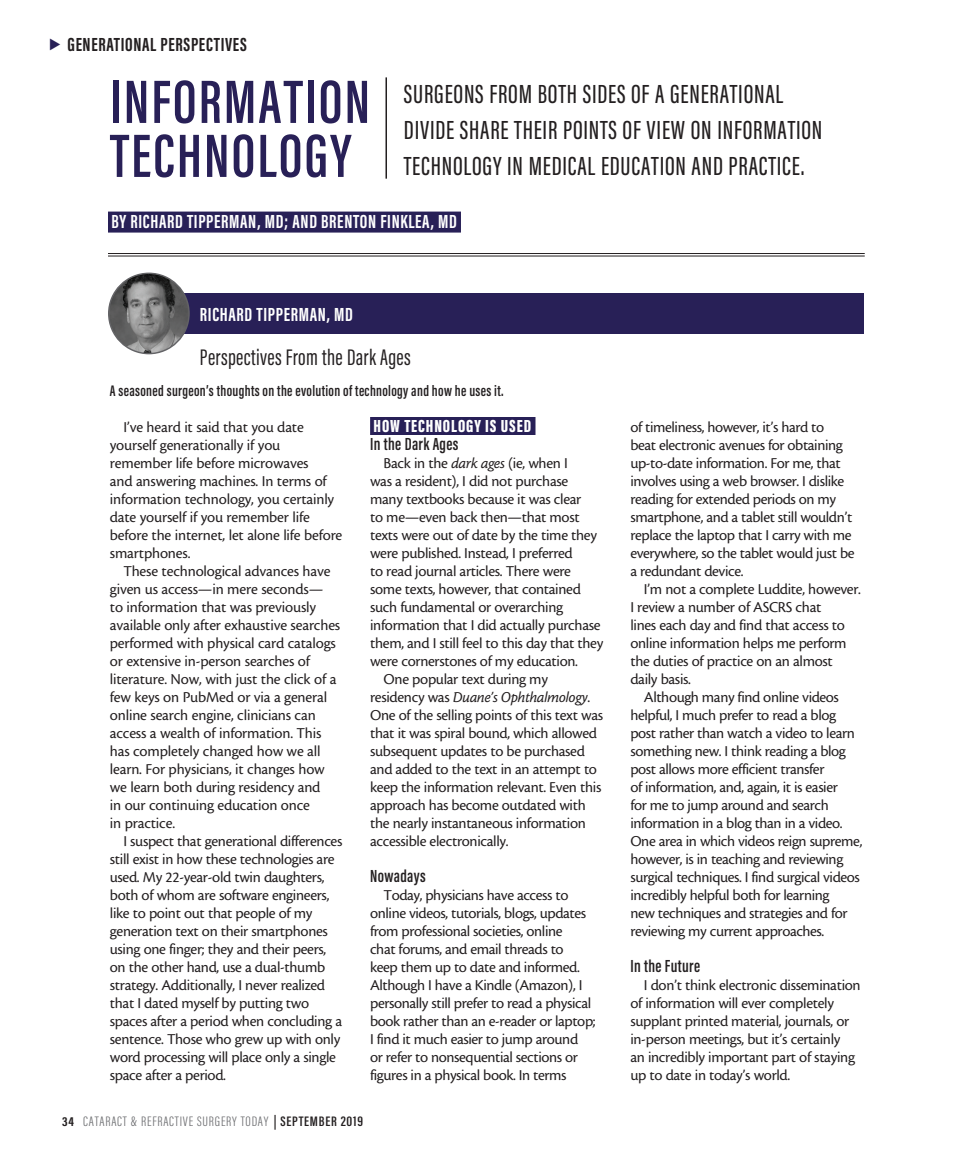
<style>
.page{position:relative;width:972px;height:1161px;background:#fff}
.page>*{position:absolute;margin:0;border:0;box-sizing:border-box;transform-origin:0 0}
.headline{font:600 63px/54px "Acumin Pro Extra Cond";letter-spacing:.035em;color:#282057}
.headline-2{font:500 27px/36px "Acumin Pro Extra Cond";letter-spacing:.03em;color:#231f20}
.deck{font:23.25px "Acumin Pro Extra Cond";letter-spacing:.015em;color:#231f20}
.author{font:700 19.5px "Acumin Pro Extra Cond";letter-spacing:.035em;color:#fff}
.t1{font:700 19.5px "Acumin Pro Extra Cond";letter-spacing:.035em;color:#231f20}
.subhead_2{font:600 18px "Acumin Pro Extra Cond";letter-spacing:.02em;color:#231f20}
.subhead{font:900 18px "Acumin Pro Extra Cond";letter-spacing:.05em;color:#fff}
.body{font:15.75px/18px "Cronos MM 408 10";letter-spacing:-.02em;color:#231f20}
.sidebar_deck{font:600 15.75px "Acumin Pro Extra Cond";letter-spacing:.02em;color:#231f20}
.t2{font:300 14.1px "Acumin Pro Extra Cond";letter-spacing:.05em;color:#6c6d70;scale:1.11 1}
.s1{font-family:"Cronos MM It 408 10"}
.s2{font-weight:700;font-size:13.35px;color:#231f20}
.s3{font-weight:600;color:#231f20}
</style>
<div class="page">
<div style="left:370px;top:417px;width:166px;height:18px;background:#282057"></div>
<div style="left:189px;top:293px;width:675px;height:41px;background:#282057"></div>
<img style="left:109px;top:273px;width:80px;height:81px">
<div style="left:108px;top:273px;width:82px;height:81px;border:1px solid #636366;border-radius:50%"></div>
<hr style="left:386px;top:77px;width:1px;height:102px;background:#231f20">
<div style="left:108px;top:212px;width:353px;height:21px;background:#282057"></div>
<hr style="left:108px;top:253px;width:757px;height:1px;background:#231f20">
<hr style="left:108px;top:256px;width:757px;height:1px;background:#231f20">
<p class="t1" style="left:67px;top:32px;width:181px">GENERATIONAL PERSPECTIVES</p>
<p class="headline" style="left:110px;top:74px;width:262px">INFORMATION<br>TECHNOLOGY</p>
<p class="headline-2" style="left:404px;top:76px;width:420px">SURGEONS FROM BOTH SIDES OF A GENERATIONAL<br>DIVIDE SHARE THEIR POINTS OF VIEW ON INFORMATION<br>TECHNOLOGY IN MEDICAL EDUCATION AND PRACTICE.</p>
<p class="author" style="left:111px;top:210px;width:347px">BY RICHARD TIPPERMAN, MD; AND BRENTON FINKLEA, MD</p>
<p class="author" style="left:200px;top:303px;width:154px">RICHARD TIPPERMAN, MD</p>
<p class="deck" style="left:200px;top:343px;width:212px">Perspectives From the Dark Ages</p>
<p class="sidebar_deck" style="left:110px;top:381px;width:395px">A seasoned surgeon’s thoughts on the evolution of technology and how he uses it.</p>
<p class="body" style="left:110px;top:418px;width:234px;text-indent:14px">I’ve heard it said that you date yourself generationally if you remember life before microwaves<br>and answering machines. In terms of information technology, you certainly date yourself if you remember life before the internet, let alone life before smartphones.</p>
<p class="body" style="left:110px;top:562px;width:232px;text-indent:14px">These technological advances have given us access—in mere seconds— to information that was previously available only after exhaustive searches performed with physical card catalogs or extensive in-person searches of literature. Now, with just the click of a few keys on PubMed or via a general online search engine, clinicians can access a wealth of information. This has completely changed how we all learn. For physicians, it changes how we learn both during residency and<br>in our continuing education once<br>in practice.</p>
<p class="body" style="left:110px;top:832px;width:234px;text-indent:14px">I suspect that generational differences still exist in how these technologies are used. My 22-year-old twin daughters, both of whom are software engineers, like to point out that people of my generation text on their smartphones using one finger; they and their peers, on the other hand, use a dual-thumb strategy. Additionally, I never realized that I dated myself by putting two spaces after a period when concluding a sentence. Those who grew up with only word processing will place only a single space after a period.</p>
<p class="subhead" style="left:374px;top:415px;width:159px">HOW TECHNOLOGY IS USED</p>
<p class="subhead_2" style="left:370px;top:433px;width:90px">In the Dark Ages</p>
<p class="body" style="left:370px;top:454px;width:235px;text-indent:14px">Back in the <span class="s1">dark ages</span> (ie, when I<br>was a resident), I did not purchase many textbooks because it was clear<br>to me—even back then—that most texts were out of date by the time they were published. Instead, I preferred<br>to read journal articles. There were some texts, however, that contained such fundamental or overarching information that I did actually purchase them, and I still feel to this day that they were cornerstones of my education.</p>
<p class="body" style="left:370px;top:670px;width:234px;text-indent:14px">One popular text during my residency was <span class="s1">Duane’s Ophthalmology</span>.<br>One of the selling points of this text was that it was spiral bound, which allowed subsequent updates to be purchased and added to the text in an attempt to keep the information relevant. Even this approach has become outdated with the nearly instantaneous information accessible electronically.</p>
<p class="subhead_2" style="left:370px;top:865px;width:57px">Nowadays</p>
<p class="body" style="left:370px;top:886px;width:227px;text-indent:14px">Today, physicians have access to online videos, tutorials, blogs, updates from professional societies, online<br>chat forums, and email threads to<br>keep them up to date and informed.<br>Although I have a Kindle (Amazon), I personally still prefer to read a physical book rather than an e-reader or laptop; I find it much easier to jump around<br>or refer to nonsequential sections or figures in a physical book. In terms</p>
<p class="t2" style="left:62px;top:1113px;width:273px"><span class="s2">34</span> CATARACT &amp; REFRACTIVE SURGERY TODAY <span class="s3">| SEPTEMBER 2019</span></p>
<p class="body" style="left:630px;top:418px;width:226px">of timeliness, however, it’s hard to<br>beat electronic avenues for obtaining up-to-date information. For me, that involves using a web browser. I dislike reading for extended periods on my smartphone, and a tablet still wouldn’t replace the laptop that I carry with me everywhere, so the tablet would just be a redundant device.</p>
<p class="body" style="left:630px;top:580px;width:232px;text-indent:14px">I’m not a complete Luddite, however.<br>I review a number of ASCRS chat<br>lines each day and find that access to online information helps me perform the duties of practice on an almost daily basis.</p>
<p class="body" style="left:630px;top:688px;width:234px;text-indent:14px">Although many find online videos helpful, I much prefer to read a blog post rather than watch a video to learn something new. I think reading a blog post allows more efficient transfer<br>of information, and, again, it is easier<br>for me to jump around and search information in a blog than in a video.<br>One area in which videos reign supreme, however, is in teaching and reviewing surgical techniques. I find surgical videos incredibly helpful both for learning<br>new techniques and strategies and for reviewing my current approaches.</p>
<p class="subhead_2" style="left:630px;top:955px;width:71px">In the Future</p>
<p class="body" style="left:630px;top:976px;width:232px;text-indent:14px">I don’t think electronic dissemination of information will ever completely supplant printed material, journals, or in-person meetings, but it’s certainly<br>an incredibly important part of staying up to date in today’s world.</p>
</div>
